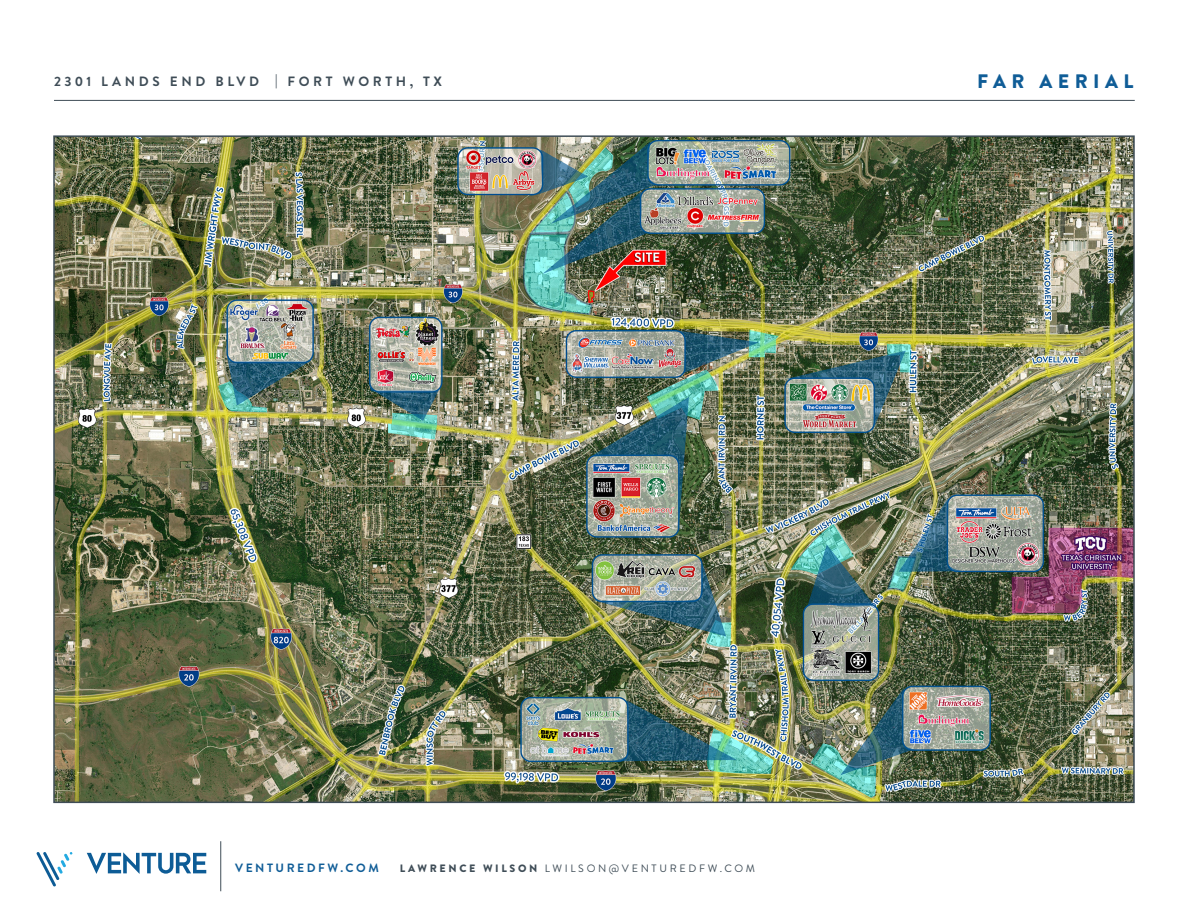
<style>
.page{position:relative;width:1188px;height:918px;background:#fff}
.page>*{position:absolute;margin:0;border:0;box-sizing:border-box;transform-origin:0 0}
.t1{font:900 19.5px "Brandon Grotesque";letter-spacing:.28em;color:#105d97}
.t2{font:700 13.5px "Brandon Grotesque";letter-spacing:.27em;color:#3f4d57}
.t3{font:700 12px "Brandon Grotesque";letter-spacing:.21em;color:#105d97}
.t4{font:10.65px "Brandon Grotesque";letter-spacing:.25em;color:#3f4d57}
.s1{font-weight:900}
</style>
<div class="page">
<svg style="left:37px;top:852px;width:36px;height:34px"></svg>
<svg style="left:87px;top:852px;width:119px;height:22px"></svg>
<hr style="left:220px;top:841px;width:1px;height:50px;background:#3f4d57">
<hr style="left:54px;top:100px;width:1081px;height:1px;background:#3f4d57">
<img style="left:56px;top:138px;width:1076px;height:662px">
<p class="t2" style="left:54px;top:72px;width:389px">2301 LANDS END BLVD | FORT WORTH, TX</p>
<p class="t1" style="left:977px;top:67px;width:158px">FAR AERIAL</p>
<p class="t3" style="left:235px;top:860px;width:145px">VENTUREDFW.COM</p>
<p class="t4" style="left:400px;top:861px;width:357px"><span class="s1">LAWRENCE WILSON</span> LWILSON@VENTUREDFW.COM</p>
</div>
